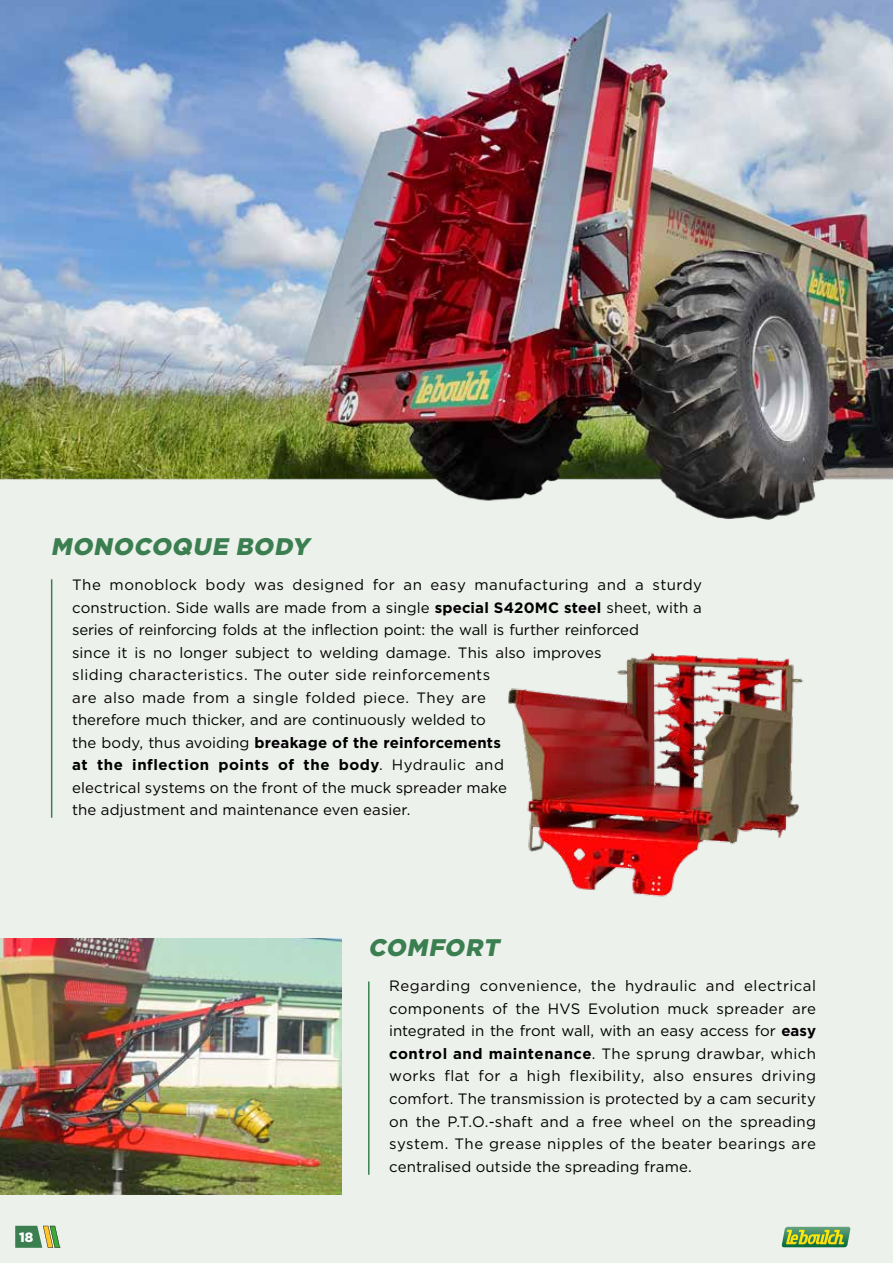
<style>
.page{position:relative;width:893px;height:1263px;background:#edf1ec}
.page>*{position:absolute;margin:0;border:0;box-sizing:border-box;transform-origin:0 0}
.t1{font:italic 900 24px "Gotham";color:#3b7f51}
.t2{font:15px/22.5px "Gotham";letter-spacing:.005em;color:#000;text-align:justify}
.t3{font:900 13.5px "Gotham";color:#fff}
.s1{font-weight:700}
</style>
<div class="page">
<img style="left:0;top:0;width:893px;height:520px">
<img style="left:0;top:939px;width:341px;height:256px">
<svg style="left:782px;top:1227px;width:68px;height:20px"></svg>
<svg style="left:15px;top:1226px;width:46px;height:22px"></svg>
<hr style="left:368px;top:981px;width:1px;height:194px;background:#3b8052">
<hr style="left:51px;top:579px;width:1px;height:239px;background:#3b8052">
<img style="left:508px;top:652px;width:296px;height:245px">
<h1 class="t1" style="left:51px;top:533px;width:264px">MONOCOQUE BODY</h1>
<p class="t2" style="left:72px;top:573px;width:631px;text-align:left">The monoblock body was designed for an easy manufacturing and a sturdy construction. Side walls are made from a single <span class="s1">special S420MC steel</span> sheet, with a series of reinforcing folds at the inflection point: the wall is further reinforced<br>since it is no longer subject to welding damage. This also improves<br>sliding characteristics. The outer side reinforcements<br>are also made from a single folded piece. They are<br>therefore much thicker, and are continuously welded to<br>the body, thus avoiding <span class="s1">breakage of the reinforcements<br>at the inflection points of the body</span>. Hydraulic and<br>electrical systems on the front of the muck spreader make<br>the adjustment and maintenance even easier.</p>
<p class="t3" style="left:19px;top:1229px;width:16px">18</p>
<h1 class="t1" style="left:368px;top:934px;width:137px">COMFORT</h1>
<p class="t2" style="left:389px;top:975px;width:428px">Regarding convenience, the hydraulic and electrical components of the HVS Evolution muck spreader are integrated in the front wall, with an easy access for <span class="s1">easy control and maintenance</span>. The sprung drawbar, which works flat for a high flexibility, also ensures driving comfort. The transmission is protected by a cam security on the P.T.O.-shaft and a free wheel on the spreading system. The grease nipples of the beater bearings are centralised outside the spreading frame.</p>
</div>
